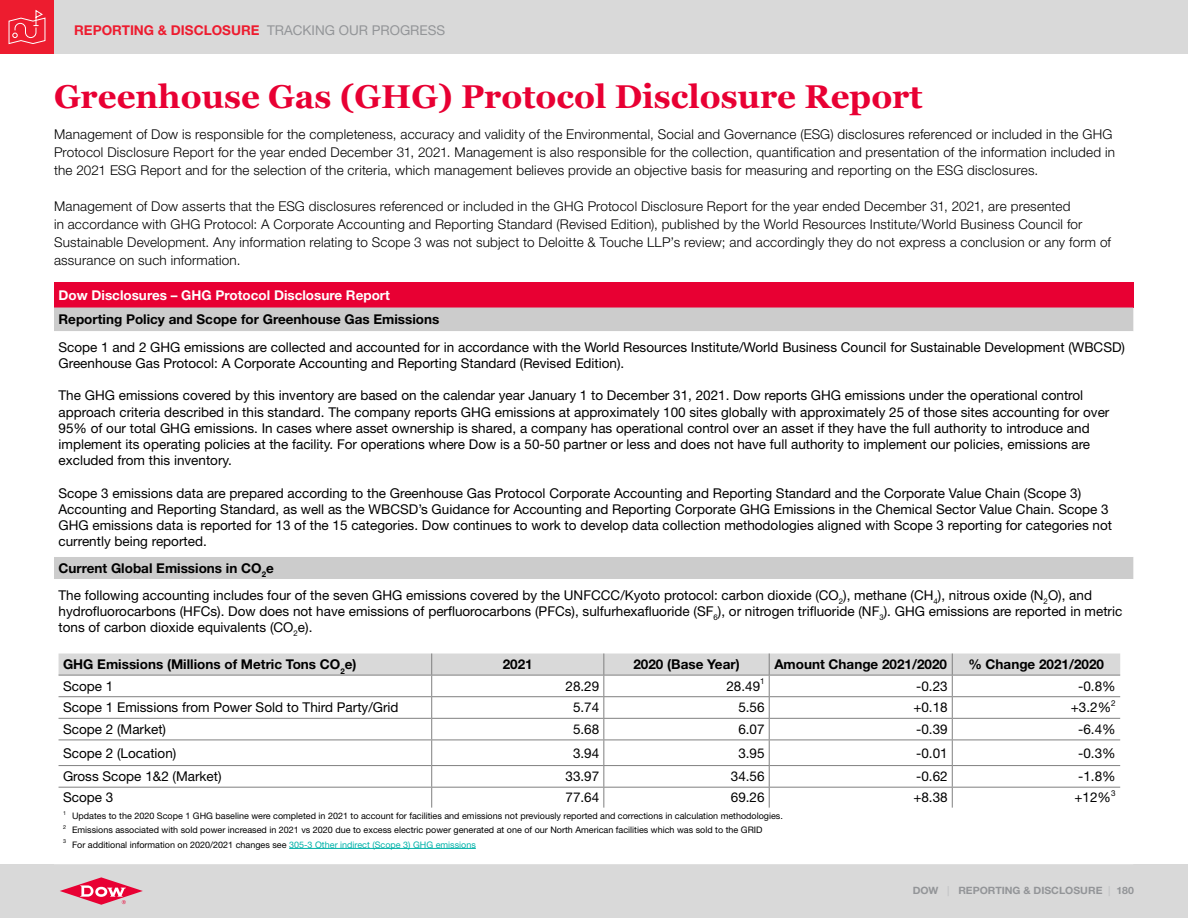
<style>
.page{position:relative;width:1188px;height:918px;background:#fff}
.page>*{position:absolute;margin:0;border:0;box-sizing:border-box;transform-origin:0 0}
.t1{font:700 33px "Georgia";color:#e80033}
.t2{font:13.5px/16.2px "Helvetica Neue LT Std";color:#000}
.t3{font:300 13.5px/18px "Helvetica Neue LT Std";letter-spacing:.015em;color:#000}
.t4{font:700 13.5px "Helvetica Neue LT Std";color:#000}
.t5{font:700 13.5px "Helvetica Neue LT Std";color:#fff}
.t6{font:700 13.5px "Helvetica Neue LT Std";color:#ed1c2f}
.t7{font:700 10.05px "Helvetica Neue LT Std";color:#939598;scale:1.04 1}
.t8{font:9px "Helvetica Neue LT Std";color:#000}
.t9{font:8.1px "Helvetica Neue LT Std";color:#000}
.t10{font:5.4px "Helvetica Neue LT Std";color:#000}
.s1{font-weight:400;color:#939598}
.s2{font-weight:700}
.s3{color:#00b2a9}
.s4{font-weight:400;color:#bcbec0}
</style>
<div class="page">
<div style="left:54px;top:0;width:1134px;height:54px;background:#d9d9d9"></div>
<div style="left:0;top:864px;width:1188px;height:54px;background:#d9d9d9"></div>
<div style="left:0;top:0;width:54px;height:54px;background:#ed1c2f"></div>
<svg style="left:60px;top:877px;width:83px;height:28px"></svg>
<svg style="left:8px;top:9px;width:38px;height:36px"></svg>
<div style="left:54px;top:282px;width:1079px;height:26px;background:#e80033"></div>
<div style="left:54px;top:308px;width:1079px;height:23px;background:#ccc"></div>
<svg style="left:54px;top:557px;width:1079px;height:231px"></svg>
<svg style="left:59px;top:654px;width:1061px;height:154px"></svg>
<hr style="left:59px;top:675px;width:373px;height:1px;background:#808080">
<hr style="left:432px;top:675px;width:172px;height:1px;background:#808080">
<hr style="left:604px;top:675px;width:165px;height:1px;background:#808080">
<hr style="left:769px;top:675px;width:183px;height:1px;background:#808080">
<hr style="left:952px;top:675px;width:168px;height:1px;background:#808080">
<hr style="left:289px;top:848px;width:187px;height:1px;background:#00b2a9">
<p class="t6" style="left:74px;top:22px;width:373px">REPORTING &amp; DISCLOSURE <span class="s1">TRACKING OUR PROGRESS</span></p>
<h1 class="t1" style="left:54px;top:75px;width:870px">Greenhouse Gas (GHG) Protocol Disclosure Report</h1>
<p class="t3" style="left:54px;top:125px;width:1063px">Management of Dow is responsible for the completeness, accuracy and validity of the Environmental, Social and Governance (ESG) disclosures referenced or included in the GHG<br>Protocol Disclosure Report for the year ended December 31, 2021. Management is also responsible for the collection, quantification and presentation of the information included in the 2021 ESG Report and for the selection of the criteria, which management believes provide an objective basis for measuring and reporting on the ESG disclosures.</p>
<p class="t3" style="left:54px;top:197px;width:1059px">Management of Dow asserts that the ESG disclosures referenced or included in the GHG Protocol Disclosure Report for the year ended December 31, 2021, are presented<br>in accordance with GHG Protocol: A Corporate Accounting and Reporting Standard (Revised Edition), published by the World Resources Institute/World Business Council for Sustainable Development. Any information relating to Scope 3 was not subject to Deloitte &amp; Touche LLP’s review; and accordingly they do not express a conclusion or any form of assurance on such information.</p>
<p class="t5" style="left:59px;top:286px;width:333px">Dow Disclosures – GHG Protocol Disclosure Report</p>
<p class="t4" style="left:59px;top:311px;width:382px">Reporting Policy and Scope for Greenhouse Gas Emissions</p>
<p class="t2" style="left:59px;top:339px;width:1068px">Scope 1 and 2 GHG emissions are collected and accounted for in accordance with the World Resources Institute/World Business Council for Sustainable Development (WBCSD)<br>Greenhouse Gas Protocol: A Corporate Accounting and Reporting Standard (Revised Edition).</p>
<p class="t2" style="left:59px;top:387px;width:1052px">The GHG emissions covered by this inventory are based on the calendar year January 1 to December 31, 2021. Dow reports GHG emissions under the operational control approach criteria described in this standard. The company reports GHG emissions at approximately 100 sites globally with approximately 25 of those sites accounting for over 95% of our total GHG emissions. In cases where asset ownership is shared, a company has operational control over an asset if they have the full authority to introduce and implement its operating policies at the facility. For operations where Dow is a 50-50 partner or less and does not have full authority to implement our policies, emissions are excluded from this inventory.</p>
<p class="t2" style="left:59px;top:484px;width:1055px">Scope 3 emissions data are prepared according to the Greenhouse Gas Protocol Corporate Accounting and Reporting Standard and the Corporate Value Chain (Scope 3)<br>Accounting and Reporting Standard, as well as the WBCSD’s Guidance for Accounting and Reporting Corporate GHG Emissions in the Chemical Sector Value Chain. Scope 3<br>GHG emissions data is reported for 13 of the 15 categories. Dow continues to work to develop data collection methodologies aligned with Scope 3 reporting for categories not currently being reported.</p>
<p class="t2" style="left:59px;top:554px;width:1035px;line-height:26.7px"><span class="s2">Current Global Emissions in CO</span><sub>2</sub><span class="s2">e<br></span>The following accounting includes four of the seven GHG emissions covered by the UNFCCC/Kyoto protocol: carbon dioxide (CO<sub>2</sub>), methane (CH<sub>4</sub>), nitrous oxide (N<sub>2</sub>O), and</p>
<p class="t2" style="left:59px;top:603px;width:1065px">hydrofluorocarbons (HFCs). Dow does not have emissions of perfluorocarbons (PFCs), sulfurhexafluoride (SF<sub>6</sub>), or nitrogen trifluoride (NF<sub>3</sub>). GHG emissions are reported in metric tons of carbon dioxide equivalents (CO<sub>2</sub>e).</p>
<p class="t4" style="left:63px;top:656px;width:295px">GHG Emissions (Millions of Metric Tons CO<sub>2</sub>e)</p>
<p class="t4" style="left:503px;top:656px;width:32px">2021</p>
<p class="t4" style="left:633px;top:656px;width:108px">2020 (Base Year)</p>
<p class="t4" style="left:774px;top:656px;width:174px">Amount Change 2021/2020</p>
<p class="t4" style="left:968px;top:656px;width:137px">% Change 2021/2020</p>
<p class="t2" style="left:63px;top:678px;width:52px">Scope 1</p>
<p class="t2" style="left:566px;top:678px;width:35px">28.29</p>
<p class="t2" style="left:726px;top:678px;width:35px">28.49</p>
<p class="t9" style="left:760px;top:677px;width:6px">1</p>
<p class="t2" style="left:916px;top:678px;width:33px">-0.23</p>
<p class="t2" style="left:1078px;top:678px;width:39px">-0.8%</p>
<p class="t2" style="left:63px;top:699px;width:337px">Scope 1 Emissions from Power Sold to Third Party/Grid</p>
<p class="t2" style="left:573px;top:699px;width:28px">5.74</p>
<p class="t2" style="left:738px;top:699px;width:28px">5.56</p>
<p class="t2" style="left:913px;top:699px;width:36px">+0.18</p>
<p class="t2" style="left:1071px;top:699px;width:42px">+3.2%</p>
<p class="t9" style="left:1111px;top:698px;width:6px">2</p>
<p class="t2" style="left:63px;top:721px;width:105px">Scope 2 (Market)</p>
<p class="t2" style="left:573px;top:721px;width:28px">5.68</p>
<p class="t2" style="left:738px;top:721px;width:28px">6.07</p>
<p class="t2" style="left:916px;top:721px;width:33px">-0.39</p>
<p class="t2" style="left:1078px;top:721px;width:39px">-6.4%</p>
<p class="t2" style="left:63px;top:744px;width:115px">Scope 2 (Location)</p>
<p class="t2" style="left:573px;top:744px;width:28px">3.94</p>
<p class="t2" style="left:738px;top:744px;width:28px">3.95</p>
<p class="t2" style="left:916px;top:744px;width:33px">-0.01</p>
<p class="t2" style="left:1078px;top:744px;width:39px">-0.3%</p>
<p class="t2" style="left:63px;top:768px;width:160px">Gross Scope 1&amp;2 (Market)</p>
<p class="t2" style="left:566px;top:768px;width:35px">33.97</p>
<p class="t2" style="left:731px;top:768px;width:35px">34.56</p>
<p class="t2" style="left:916px;top:768px;width:33px">-0.62</p>
<p class="t2" style="left:1078px;top:768px;width:39px">-1.8%</p>
<p class="t2" style="left:63px;top:789px;width:52px">Scope 3</p>
<p class="t2" style="left:566px;top:789px;width:35px">77.64</p>
<p class="t2" style="left:731px;top:789px;width:35px">69.26</p>
<p class="t2" style="left:913px;top:789px;width:36px">+8.38</p>
<p class="t2" style="left:1075px;top:789px;width:38px">+12%</p>
<p class="t9" style="left:1111px;top:788px;width:6px">3</p>
<p class="t10" style="left:63px;top:810px;width:5px">1</p>
<p class="t8" style="left:72px;top:811px;width:712px">Updates to the 2020 Scope 1 GHG baseline were completed in 2021 to account for facilities and emissions not previously reported and corrections in calculation methodologies.</p>
<p class="t10" style="left:63px;top:824px;width:5px">2</p>
<p class="t8" style="left:72px;top:825px;width:692px">Emissions associated with sold power increased in 2021 vs 2020 due to excess electric power generated at one of our North American facilities which was sold to the GRID</p>
<p class="t10" style="left:63px;top:838px;width:5px">3</p>
<p class="t8" style="left:72px;top:839px;width:405px">For additional information on 2020/2021 changes see <span class="s3">305-3 Other indirect (Scope 3) GHG emissions</span></p>
<p class="t7" style="left:913px;top:885px;width:214px">DOW <span class="s4">|</span> REPORTING &amp; DISCLOSURE <span class="s4">|</span> 180</p>
</div>
